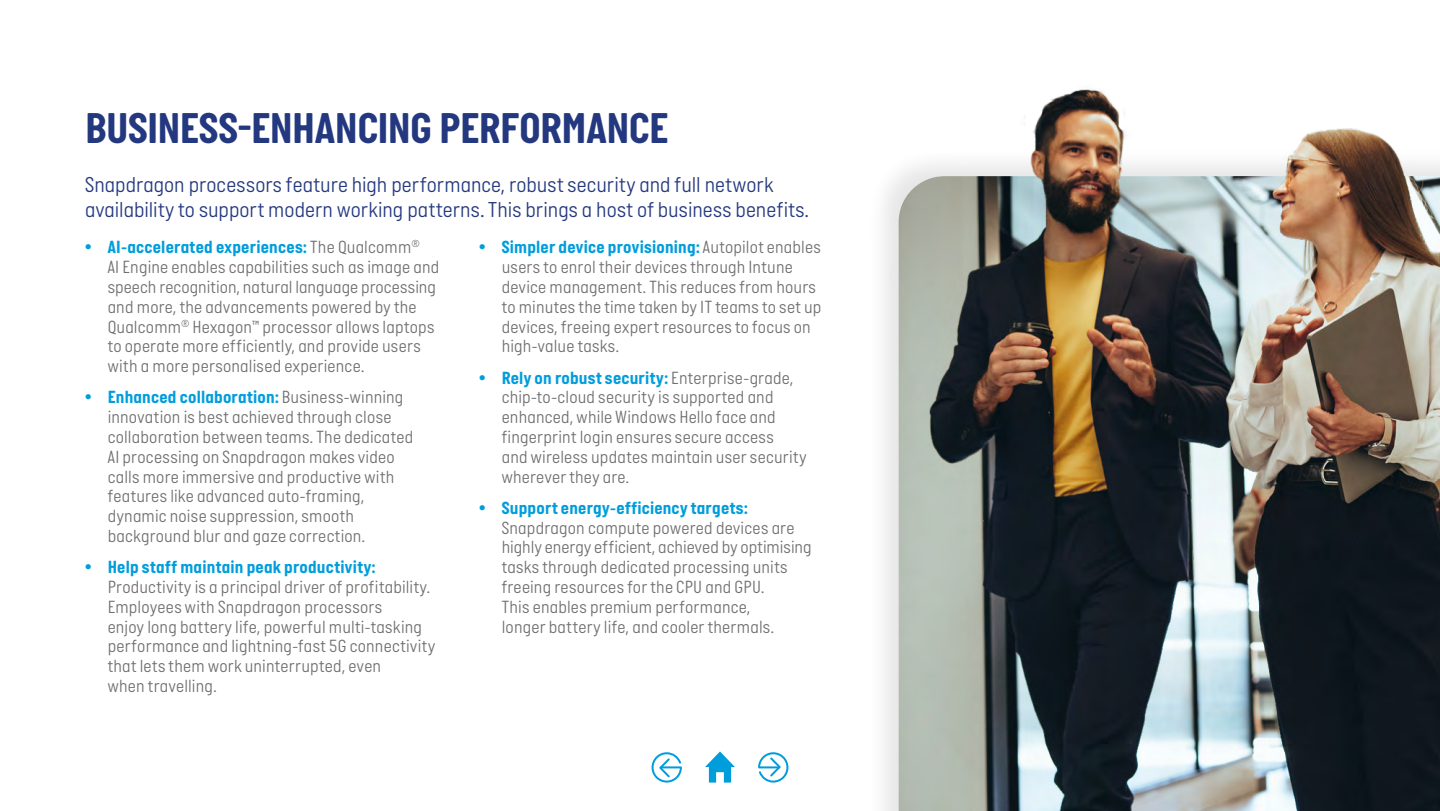
<style>
.page{position:relative;width:1440px;height:811px;background:#fff}
.page>*{position:absolute;margin:0;border:0;box-sizing:border-box;transform-origin:0 0}
.t1{font:700 44px "Italian Plate No One";letter-spacing:-.005em;color:#24387f}
.t2{font:300 22px/24.2px "Italian Plate No One";letter-spacing:.005em;color:#24387f}
.t3{font:300 18px/19.8px "Italian Plate No One";letter-spacing:.01em;color:#706f6f}
.t4{font:700 18px "Italian Plate No One";letter-spacing:.015em;color:#009ddc}
.s1{font-weight:700;color:#009ddc}
</style>
<div class="page">
<div style="left:867px;top:146px;width:573px;height:665px;background:#000;opacity:.1"></div>
<img style="left:899px;top:176px;width:27px;height:635px">
<img style="left:926px;top:89px;width:514px;height:722px">
<svg style="left:705px;top:751px;width:30px;height:31px"></svg>
<svg style="left:758px;top:752px;width:31px;height:31px"></svg>
<svg style="left:651px;top:752px;width:31px;height:31px"></svg>
<h1 class="t1" style="left:85px;top:105px;width:584px">BUSINESS-ENHANCING PERFORMANCE</h1>
<p class="t2" style="left:85px;top:174px;width:725px">Snapdragon processors feature high performance, robust security and full network availability to support modern working patterns. This brings a host of business benefits.</p>
<p class="t3" style="left:108px;top:238px;width:333px;text-indent:-23px"><span class="s1">• AI-accelerated experiences:</span> The Qualcomm<sup>®<br></sup>AI Engine enables capabilities such as image and speech recognition, natural language processing and more, the advancements powered by the Qualcomm<sup>®</sup> Hexagon™ processor allows laptops to operate more efficiently, and provide users with a more personalised experience.</p>
<p class="t3" style="left:108px;top:388px;width:307px;text-indent:-23px"><span class="s1">• Enhanced collaboration:</span> Business-winning innovation is best achieved through close collaboration between teams. The dedicated AI processing on Snapdragon makes video calls more immersive and productive with features like advanced auto-framing, dynamic noise suppression, smooth background blur and gaze correction.</p>
<p class="t4" style="left:85px;top:557px;width:292px">• Help staff maintain peak productivity:</p>
<p class="t3" style="left:108px;top:578px;width:329px">Productivity is a principal driver of profitability.<br>Employees with Snapdragon processors<br>enjoy long battery life, powerful multi-tasking performance and lightning-fast 5G connectivity that lets them work uninterrupted, even<br>when travelling.</p>
<p class="t3" style="left:502px;top:238px;width:321px;text-indent:-23px"><span class="s1">• Simpler device provisioning:</span> Autopilot enables users to enrol their devices through Intune device management. This reduces from hours to minutes the time taken by IT teams to set up devices, freeing expert resources to focus on high-value tasks.</p>
<p class="t3" style="left:502px;top:368px;width:306px;text-indent:-23px"><span class="s1">• Rely on robust security:</span> Enterprise-grade, chip-to-cloud security is supported and enhanced, while Windows Hello face and fingerprint login ensures secure access<br>and wireless updates maintain user security wherever they are.</p>
<p class="t4" style="left:479px;top:498px;width:270px">• Support energy-efficiency targets:</p>
<p class="t3" style="left:502px;top:518px;width:311px">Snapdragon compute powered devices are highly energy efficient, achieved by optimising tasks through dedicated processing units freeing resources for the CPU and GPU.<br>This enables premium performance,<br>longer battery life, and cooler thermals.</p>
</div>
